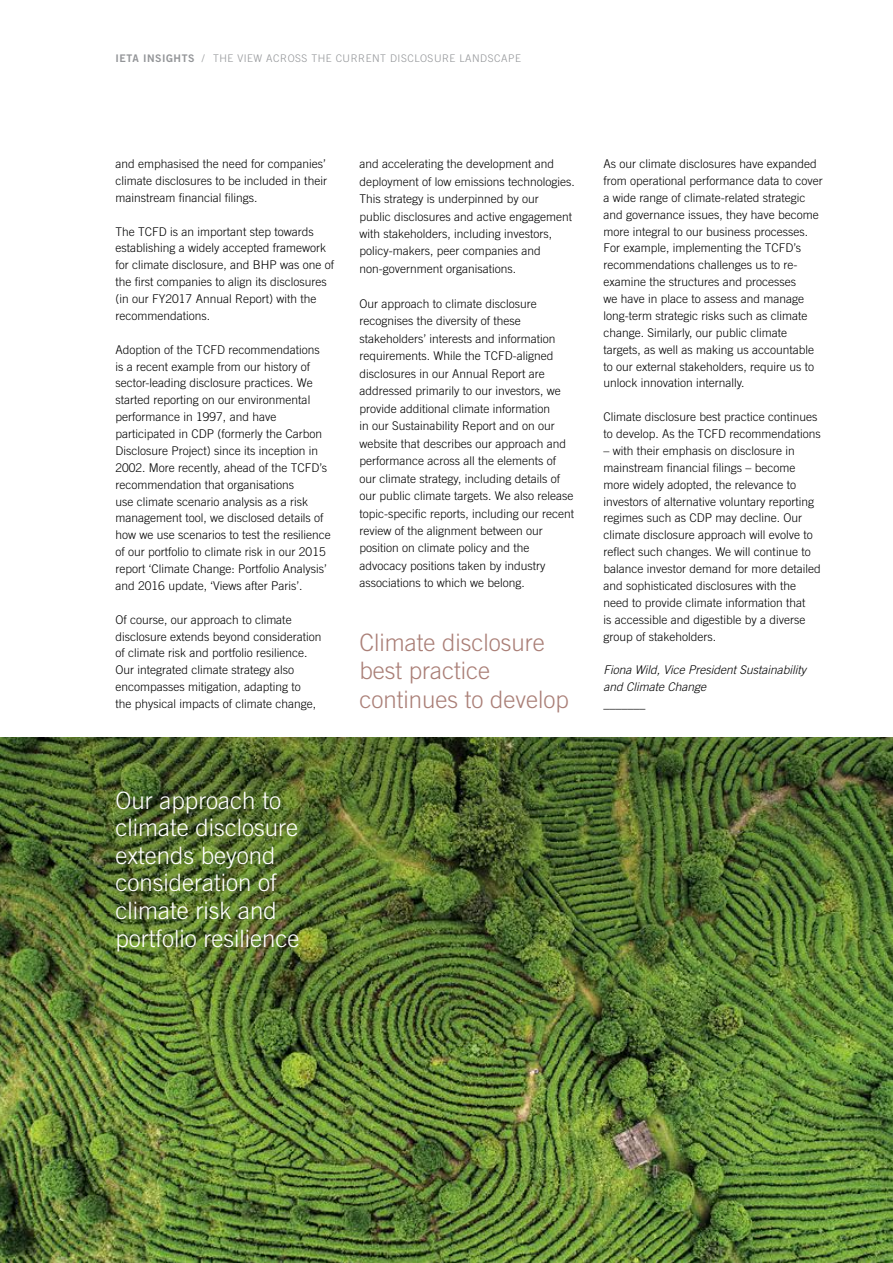
<style>
.page{position:relative;width:893px;height:1263px;background:#fff}
.page>*{position:absolute;margin:0;border:0;box-sizing:border-box;transform-origin:0 0}
.t1{font:300 24px/27.6px "Trade Gothic LT Std";color:#fff}
.t2{font:300 24px/28.5px "Trade Gothic LT Std";color:#aa7f77}
.t3{font:300 12px/16.8px "Trade Gothic LT Std";color:#000}
.t4{font:italic 300 12px/16.8px "Trade Gothic LT Std";color:#000}
.t5{font:300 10.5px "Trade Gothic LT Std";letter-spacing:.05em;color:#939598}
.s1{font-family:"Trade Gothic LT Std Bd 2";font-weight:400}
</style>
<div class="page">
<img style="left:0;top:1061px;width:893px;height:202px">
<img style="left:0;top:738px;width:893px;height:323px">
<p class="t5" style="left:116px;top:52px;width:407px"><span class="s1">IETA INSIGHTS</span> / THE VIEW ACROSS THE CURRENT DISCLOSURE LANDSCAPE</p>
<p class="t3" style="left:116px;top:155px;width:213px;text-align:justify">and emphasised the need for companies’ climate disclosures to be included in their mainstream financial filings.</p>
<p class="t3" style="left:116px;top:223px;width:220px">The TCFD is an important step towards establishing a widely accepted framework for climate disclosure, and BHP was one of the first companies to align its disclosures (in our FY2017 Annual Report) with the recommendations.</p>
<p class="t3" style="left:116px;top:341px;width:217px">Adoption of the TCFD recommendations<br>is a recent example from our history of sector-leading disclosure practices. We started reporting on our environmental performance in 1997, and have participated in CDP (formerly the Carbon Disclosure Project) since its inception in 2002. More recently, ahead of the TCFD’s recommendation that organisations<br>use climate scenario analysis as a risk management tool, we disclosed details of how we use scenarios to test the resilience of our portfolio to climate risk in our 2015 report ‘Climate Change: Portfolio Analysis’ and 2016 update, ‘Views after Paris’.</p>
<p class="t3" style="left:116px;top:611px;width:208px">Of course, our approach to climate disclosure extends beyond consideration of climate risk and portfolio resilience.<br>Our integrated climate strategy also encompasses mitigation, adapting to<br>the physical impacts of climate change,</p>
<p class="t3" style="left:360px;top:155px;width:217px;line-height:17.4px">and accelerating the development and deployment of low emissions technologies.<br>This strategy is underpinned by our</p>
<p class="t3" style="left:360px;top:207px;width:214px;line-height:17.4px">public disclosures and active engagement with stakeholders, including investors, policy-makers, peer companies and</p>
<p class="t3" style="left:360px;top:260px;width:158px">non-government organisations.</p>
<p class="t3" style="left:360px;top:295px;width:216px;line-height:17.4px">Our approach to climate disclosure recognises the diversity of these stakeholders’ interests and information requirements. While the TCFD-aligned disclosures in our Annual Report are addressed primarily to our investors, we provide additional climate information<br>in our Sustainability Report and on our website that describes our approach and performance across all the elements of our climate strategy, including details of our public climate targets. We also release topic-specific reports, including our recent review of the alignment between our position on climate policy and the</p>
<p class="t3" style="left:360px;top:557px;width:188px;line-height:17.4px">advocacy positions taken by industry associations to which we belong.</p>
<p class="t2" style="left:360px;top:628px;width:211px">Climate disclosure best practice continues to develop</p>
<p class="t3" style="left:603px;top:155px;width:221px">As our climate disclosures have expanded from operational performance data to cover a wide range of climate-related strategic and governance issues, they have become more integral to our business processes.<br>For example, implementing the TCFD’s recommendations challenges us to re&shy;examine the structures and processes<br>we have in place to assess and manage long-term strategic risks such as climate change. Similarly, our public climate targets, as well as making us accountable to our external stakeholders, require us to unlock innovation internally.</p>
<p class="t3" style="left:603px;top:408px;width:219px">Climate disclosure best practice continues to develop. As the TCFD recommendations</p>
<p class="t3" style="left:603px;top:442px;width:219px">– with their emphasis on disclosure in mainstream financial filings – become more widely adopted, the relevance to investors of alternative voluntary reporting regimes such as CDP may decline. Our climate disclosure approach will evolve to reflect such changes. We will continue to balance investor demand for more detailed and sophisticated disclosures with the need to provide climate information that<br>is accessible and digestible by a diverse group of stakeholders.</p>
<p class="t4" style="left:603px;top:662px;width:204px">Fiona Wild, Vice President Sustainability and Climate Change</p>
<p class="t3" style="left:603px;top:695px;width:43px">_______</p>
<p class="t1" style="left:116px;top:786px;width:185px">Our approach to climate disclosure extends beyond consideration of climate risk and portfolio resilience</p>
</div>
